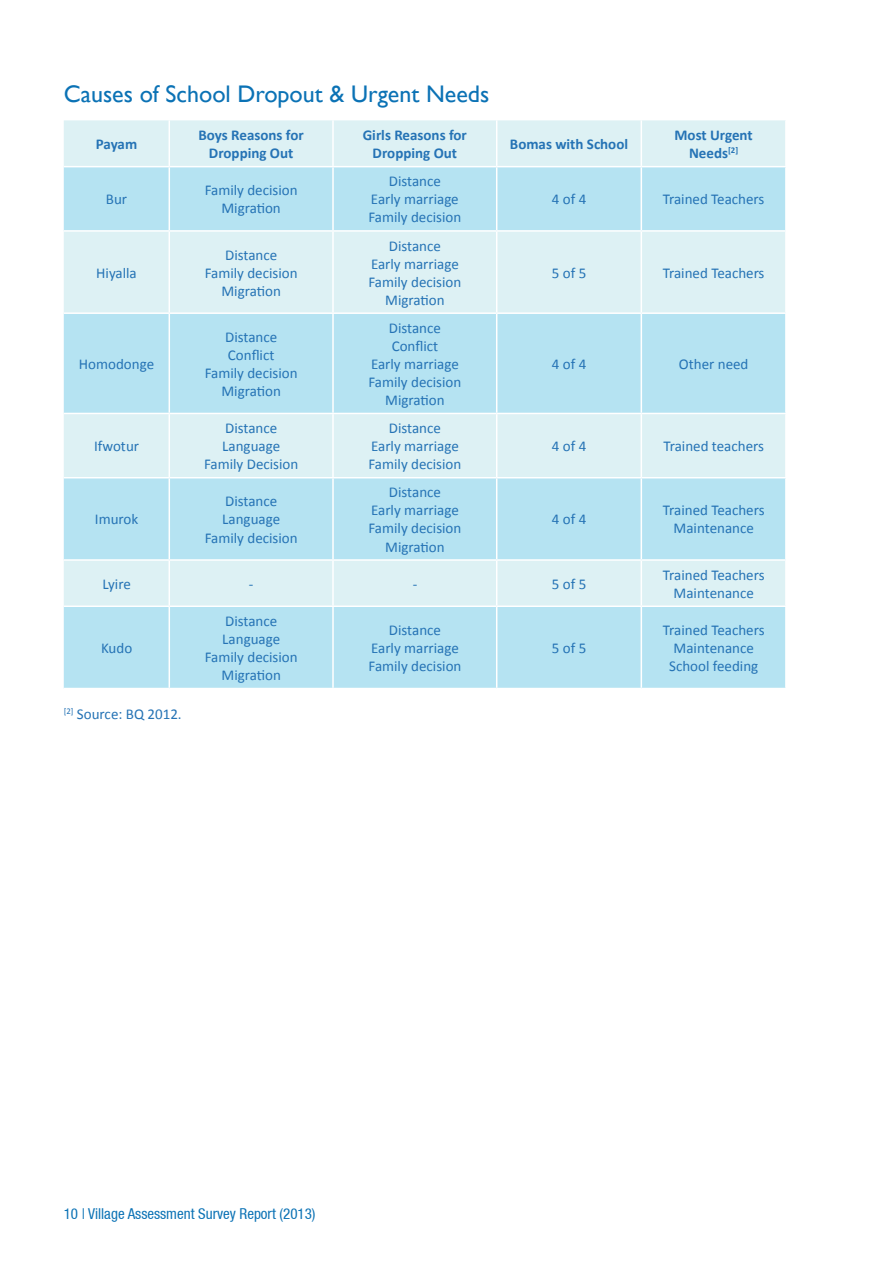
<style>
.page{position:relative;width:893px;height:1263px;background:#fff}
.page>*{position:absolute;margin:0;border:0;box-sizing:border-box;transform-origin:0 0}
.t1{font:24px "Gill Sans";color:#0b72b5}
.t2{font:15px/18px "Calibri";color:#2573b5;text-align:center}
.t3{font:700 15px/18px "Calibri";color:#2573b5;text-align:center}
.t4{font:condensed 15px "Helvetica Neue LT";color:#0b72b5}
</style>
<div class="page">
<div style="left:64px;top:120px;width:721px;height:46px;background:#ddf1f4"></div>
<svg style="left:64px;top:167px;width:721px;height:521px;background:#c3e8f2"></svg>
<hr style="left:169px;top:120px;width:1px;height:46px;background:#fff">
<hr style="left:332px;top:120px;width:2px;height:46px;background:#fff">
<hr style="left:496px;top:120px;width:1px;height:46px;background:#fff">
<hr style="left:641px;top:120px;width:1px;height:46px;background:#fff">
<hr style="left:169px;top:167px;width:1px;height:63px;background:#fff">
<hr style="left:332px;top:167px;width:2px;height:63px;background:#fff">
<hr style="left:496px;top:167px;width:1px;height:63px;background:#fff">
<hr style="left:641px;top:167px;width:1px;height:63px;background:#fff">
<hr style="left:64px;top:230px;width:105px;height:2px;background:#fff">
<hr style="left:169px;top:230px;width:164px;height:2px;background:#fff">
<hr style="left:169px;top:232px;width:1px;height:80px;background:#fff">
<hr style="left:333px;top:230px;width:164px;height:2px;background:#fff">
<hr style="left:332px;top:232px;width:2px;height:80px;background:#fff">
<hr style="left:497px;top:230px;width:144px;height:2px;background:#fff">
<hr style="left:496px;top:232px;width:1px;height:80px;background:#fff">
<hr style="left:641px;top:230px;width:146px;height:2px;background:#fff">
<hr style="left:641px;top:232px;width:1px;height:80px;background:#fff">
<hr style="left:64px;top:312px;width:105px;height:2px;background:#fff">
<hr style="left:169px;top:312px;width:164px;height:2px;background:#fff">
<hr style="left:169px;top:314px;width:1px;height:99px;background:#fff">
<hr style="left:333px;top:312px;width:164px;height:2px;background:#fff">
<hr style="left:332px;top:314px;width:2px;height:99px;background:#fff">
<hr style="left:497px;top:312px;width:144px;height:2px;background:#fff">
<hr style="left:496px;top:314px;width:1px;height:99px;background:#fff">
<hr style="left:641px;top:312px;width:146px;height:2px;background:#fff">
<hr style="left:641px;top:314px;width:1px;height:99px;background:#fff">
<hr style="left:64px;top:413px;width:105px;height:1px;background:#fff">
<hr style="left:169px;top:413px;width:164px;height:1px;background:#fff">
<hr style="left:169px;top:414px;width:1px;height:63px;background:#fff">
<hr style="left:333px;top:413px;width:164px;height:1px;background:#fff">
<hr style="left:332px;top:414px;width:2px;height:63px;background:#fff">
<hr style="left:497px;top:413px;width:144px;height:1px;background:#fff">
<hr style="left:496px;top:414px;width:1px;height:63px;background:#fff">
<hr style="left:641px;top:413px;width:146px;height:1px;background:#fff">
<hr style="left:641px;top:414px;width:1px;height:63px;background:#fff">
<hr style="left:64px;top:477px;width:105px;height:1px;background:#fff">
<hr style="left:169px;top:477px;width:164px;height:1px;background:#fff">
<hr style="left:169px;top:478px;width:1px;height:81px;background:#fff">
<hr style="left:333px;top:477px;width:164px;height:1px;background:#fff">
<hr style="left:332px;top:478px;width:2px;height:81px;background:#fff">
<hr style="left:497px;top:477px;width:144px;height:1px;background:#fff">
<hr style="left:496px;top:478px;width:1px;height:81px;background:#fff">
<hr style="left:641px;top:477px;width:146px;height:1px;background:#fff">
<hr style="left:641px;top:478px;width:1px;height:81px;background:#fff">
<hr style="left:64px;top:559px;width:105px;height:2px;background:#fff">
<hr style="left:169px;top:559px;width:164px;height:2px;background:#fff">
<hr style="left:169px;top:561px;width:1px;height:44px;background:#fff">
<hr style="left:333px;top:559px;width:164px;height:2px;background:#fff">
<hr style="left:332px;top:561px;width:2px;height:44px;background:#fff">
<hr style="left:497px;top:559px;width:144px;height:2px;background:#fff">
<hr style="left:496px;top:561px;width:1px;height:44px;background:#fff">
<hr style="left:641px;top:559px;width:146px;height:2px;background:#fff">
<hr style="left:641px;top:561px;width:1px;height:44px;background:#fff">
<hr style="left:64px;top:605px;width:105px;height:2px;background:#fff">
<hr style="left:169px;top:605px;width:164px;height:2px;background:#fff">
<hr style="left:169px;top:607px;width:1px;height:81px;background:#fff">
<hr style="left:333px;top:605px;width:164px;height:2px;background:#fff">
<hr style="left:332px;top:607px;width:2px;height:81px;background:#fff">
<hr style="left:497px;top:605px;width:144px;height:2px;background:#fff">
<hr style="left:496px;top:607px;width:1px;height:81px;background:#fff">
<hr style="left:641px;top:605px;width:146px;height:2px;background:#fff">
<hr style="left:641px;top:607px;width:1px;height:81px;background:#fff">
<h1 class="t1" style="left:64px;top:80px;width:427px">Causes of School Dropout &amp; Urgent Needs</h1>
<p class="t3" style="left:96px;top:135px;width:43px">Payam</p>
<p class="t3" style="left:198px;top:126px;width:107px">Boys Reasons for<br>Dropping Out</p>
<p class="t3" style="left:363px;top:126px;width:106px">Girls Reasons for<br>Dropping Out</p>
<p class="t3" style="left:510px;top:135px;width:120px">Bomas with School</p>
<p class="t3" style="left:674px;top:126px;width:80px">Most Urgent<br>Needs<sup>[2]</sup></p>
<p class="t2" style="left:106px;top:190px;width:23px">Bur</p>
<p class="t2" style="left:205px;top:181px;width:94px">Family decision<br>Migration</p>
<p class="t2" style="left:368px;top:172px;width:94px">Distance<br>Early marriage<br>Family decision</p>
<p class="t2" style="left:552px;top:190px;width:36px">4 of 4</p>
<p class="t2" style="left:663px;top:190px;width:103px">Trained Teachers</p>
<p class="t2" style="left:96px;top:264px;width:42px">Hiyalla</p>
<p class="t2" style="left:205px;top:246px;width:94px">Distance<br>Family decision<br>Migration</p>
<p class="t2" style="left:368px;top:237px;width:94px">Distance<br>Early marriage<br>Family decision<br>Migration</p>
<p class="t2" style="left:552px;top:264px;width:36px">5 of 5</p>
<p class="t2" style="left:663px;top:264px;width:103px">Trained Teachers</p>
<p class="t2" style="left:79px;top:355px;width:77px">Homodonge</p>
<p class="t2" style="left:205px;top:328px;width:94px">Distance<br>Conflict<br>Family decision<br>Migration</p>
<p class="t2" style="left:368px;top:319px;width:94px">Distance<br>Conflict<br>Early marriage<br>Family decision<br>Migration</p>
<p class="t2" style="left:552px;top:355px;width:36px">4 of 4</p>
<p class="t2" style="left:679px;top:355px;width:71px">Other need</p>
<p class="t2" style="left:94px;top:437px;width:47px">Ifwotur</p>
<p class="t2" style="left:204px;top:419px;width:96px">Distance<br>Language<br>Family Decision</p>
<p class="t2" style="left:368px;top:419px;width:94px">Distance<br>Early marriage<br>Family decision</p>
<p class="t2" style="left:552px;top:437px;width:36px">4 of 4</p>
<p class="t2" style="left:663px;top:437px;width:102px">Trained teachers</p>
<p class="t2" style="left:95px;top:511px;width:45px">Imurok</p>
<p class="t2" style="left:205px;top:493px;width:94px">Distance<br>Language<br>Family decision</p>
<p class="t2" style="left:368px;top:484px;width:94px">Distance<br>Early marriage<br>Family decision<br>Migration</p>
<p class="t2" style="left:552px;top:511px;width:36px">4 of 4</p>
<p class="t2" style="left:663px;top:502px;width:103px">Trained Teachers<br>Maintenance</p>
<p class="t2" style="left:102px;top:575px;width:30px">Lyire</p>
<p class="t2" style="left:249px;top:575px;width:6px">-</p>
<p class="t2" style="left:413px;top:575px;width:6px">-</p>
<p class="t2" style="left:552px;top:575px;width:36px">5 of 5</p>
<p class="t2" style="left:663px;top:566px;width:103px">Trained Teachers<br>Maintenance</p>
<p class="t2" style="left:101px;top:639px;width:33px">Kudo</p>
<p class="t2" style="left:64px;top:705px;width:119px"><sup>[2]</sup> Source: BQ 2012.</p>
<p class="t2" style="left:205px;top:612px;width:94px">Distance<br>Language<br>Family decision<br>Migration</p>
<p class="t2" style="left:368px;top:621px;width:94px">Distance<br>Early marriage<br>Family decision</p>
<p class="t2" style="left:552px;top:639px;width:36px">5 of 5</p>
<p class="t2" style="left:663px;top:621px;width:103px">Trained Teachers<br>Maintenance<br>School feeding</p>
<p class="t4" style="left:64px;top:1205px;width:253px">10 | Village Assessment Survey Report (2013)</p>
</div>
